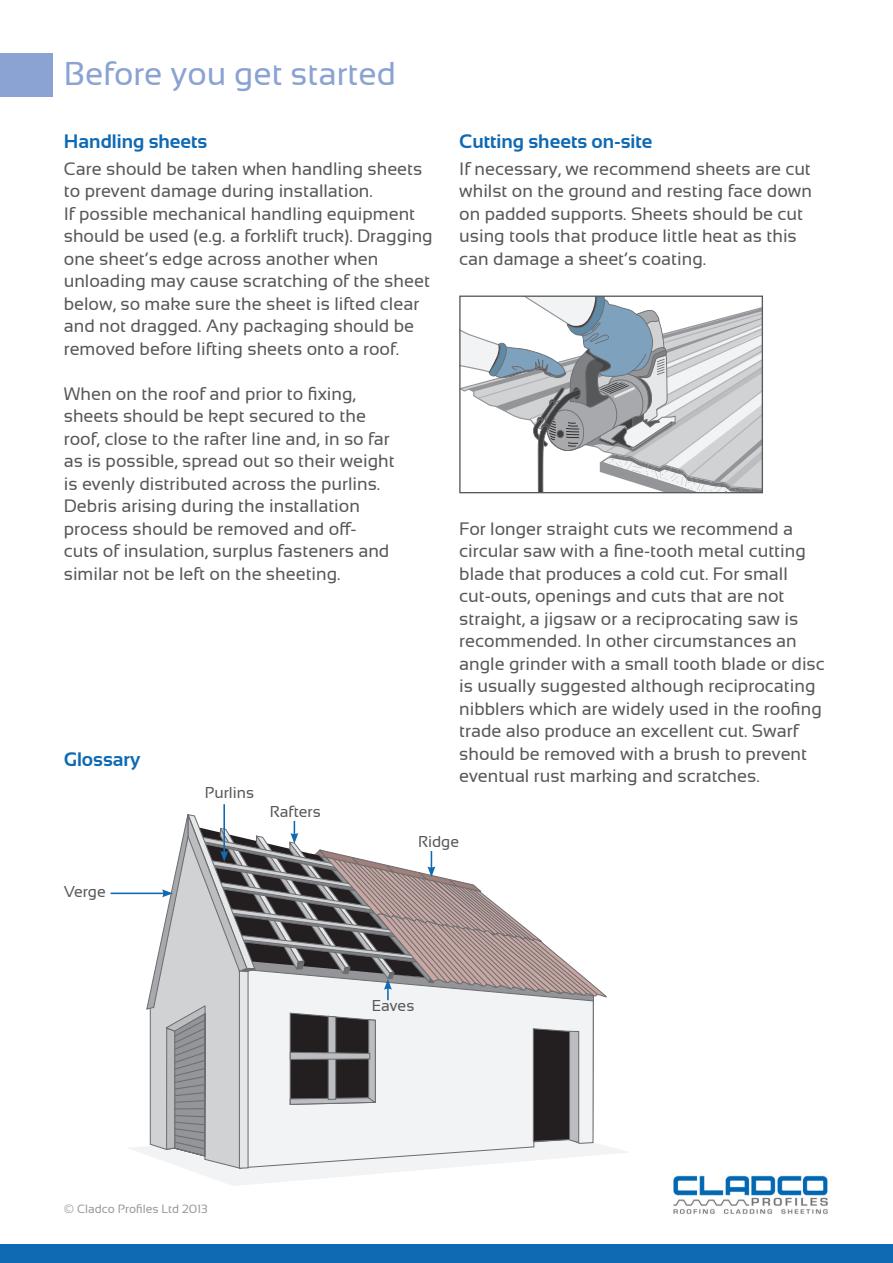
<style>
.page{position:relative;width:893px;height:1263px;background:#fff}
.page>*{position:absolute;margin:0;border:0;box-sizing:border-box;transform-origin:0 0}
.t1{font:33px "Sansation";color:#8aa3d3}
.t2{font:700 19.5px "Sansation";color:#0f6ab3}
.t3{font:18px/22.5px "Sansation";color:#57585a}
.t4{font:15.75px "Sansation";color:#57585a}
.t5{font:12px "Sansation";color:#97999c}
</style>
<div class="page">
<div style="left:0;top:1244px;width:893px;height:19px;background:#0f6ab3"></div>
<img style="left:673px;top:1175px;width:155px;height:39px">
<div style="left:0;top:53px;width:52px;height:44px;background:#8aa3d3"></div>
<svg style="left:460px;top:298px;width:302px;height:196px"></svg>
<div style="left:459px;top:296px;width:304px;height:197px;border:1px solid #57585a"></div>
<hr style="left:111px;top:892px;width:54px;height:2px;background:#0f6ab3">
<hr style="left:223px;top:804px;width:2px;height:49px;background:#0f6ab3">
<svg style="left:126px;top:814px;width:500px;height:372px"></svg>
<h1 class="t1" style="left:64px;top:55px;width:334px">Before you get started</h1>
<p class="t2" style="left:64px;top:130px;width:145px">Handling sheets</p>
<p class="t3" style="left:64px;top:157px;width:370px">Care should be taken when handling sheets to prevent damage during installation.<br>If possible mechanical handling equipment should be used (e.g. a forklift truck). Dragging one sheet’s edge across another when unloading may cause scratching of the sheet below, so make sure the sheet is lifted clear and not dragged. Any packaging should be removed before lifting sheets onto a roof.</p>
<p class="t3" style="left:64px;top:382px;width:332px">When on the roof and prior to fixing, sheets should be kept secured to the roof, close to the rafter line and, in so far as is possible, spread out so their weight is evenly distributed across the purlins.<br>Debris arising during the installation process should be removed and off&shy;cuts of insulation, surplus fasteners and similar not be left on the sheeting.</p>
<p class="t2" style="left:64px;top:748px;width:78px">Glossary</p>
<p class="t4" style="left:205px;top:784px;width:51px">Purlins</p>
<p class="t4" style="left:270px;top:802px;width:52px">Rafters</p>
<p class="t2" style="left:459px;top:130px;width:195px">Cutting sheets on-site</p>
<p class="t3" style="left:459px;top:157px;width:354px">If necessary, we recommend sheets are cut whilst on the ground and resting face down on padded supports. Sheets should be cut using tools that produce little heat as this can damage a sheet’s coating.</p>
<p class="t3" style="left:459px;top:517px;width:367px">For longer straight cuts we recommend a circular saw with a fine-tooth metal cutting blade that produces a cold cut. For small cut-outs, openings and cuts that are not straight, a jigsaw or a reciprocating saw is recommended. In other circumstances an angle grinder with a small tooth blade or disc is usually suggested although reciprocating nibblers which are widely used in the roofing trade also produce an excellent cut. Swarf should be removed with a brush to prevent eventual rust marking and scratches.</p>
<p class="t4" style="left:64px;top:883px;width:44px">Verge</p>
<p class="t5" style="left:64px;top:1202px;width:146px">© Cladco Profiles Ltd 2013</p>
<p class="t4" style="left:418px;top:833px;width:42px">Ridge</p>
<p class="t4" style="left:372px;top:997px;width:44px">Eaves</p>
</div>
